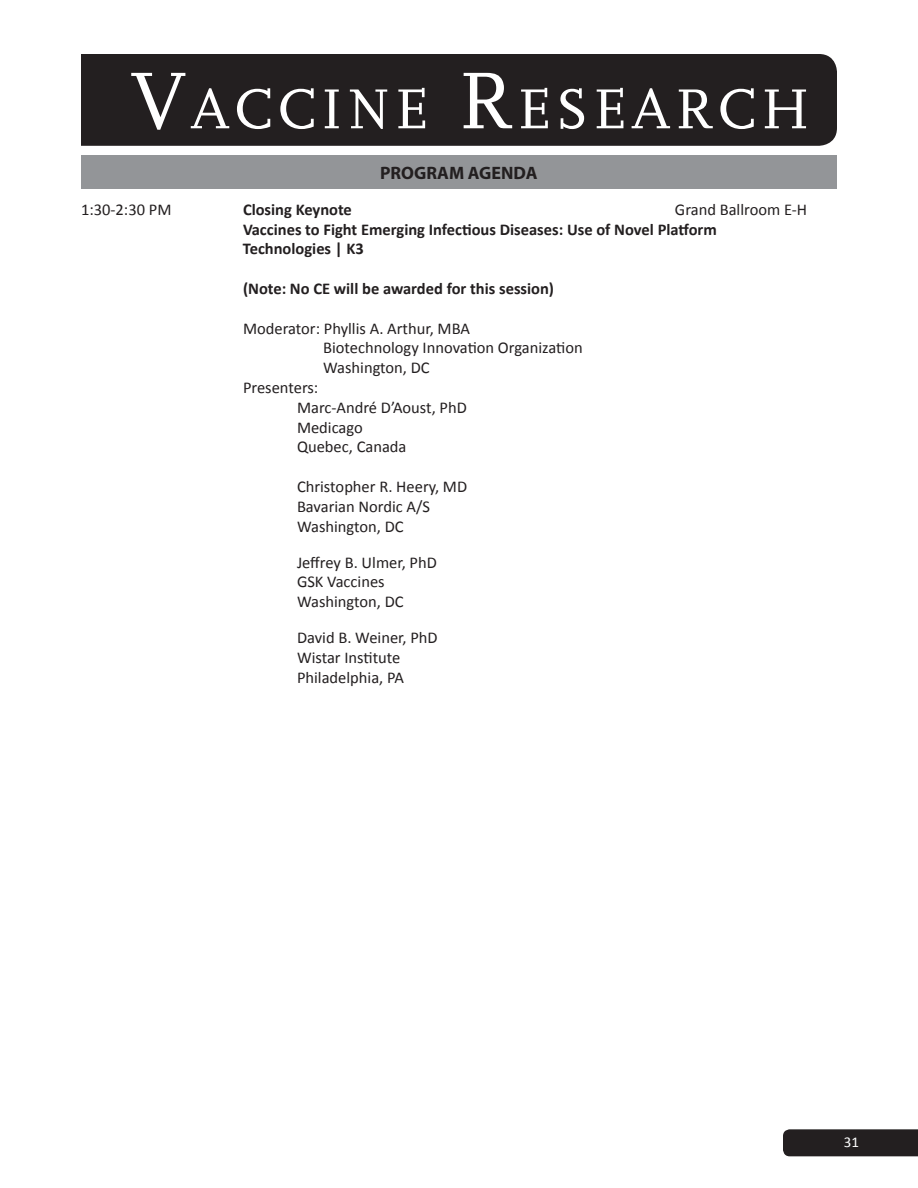
<style>
.page{position:relative;width:918px;height:1188px;background:#fff}
.page>*{position:absolute;margin:0;border:0;box-sizing:border-box;transform-origin:0 0}
.t1{font:58.8px "FF Scala Caps";letter-spacing:.07em;color:#fff}
.t2{font:700 18px "Myriad Pro";color:#231f20}
.t3{font:16.5px "Calibri";color:#231f20}
.t4{font:700 16.5px/19.8px "Calibri";color:#231f20}
.t5{font:15px "Calibri";color:#fff}
.s1{font-size:84px}
.s2{font-weight:400}
</style>
<div class="page">
<div style="left:81px;top:155px;width:756px;height:34px;background:#939598"></div>
<div style="left:783px;top:1129px;width:135px;height:27px;background:#231f20"></div>
<div style="left:81px;top:54px;width:756px;height:92px;background:#231f20"></div>
<h1 class="t1" style="left:131px;top:77px;width:681px"><span class="s1">V</span>ACCINE <span class="s1">R</span>ESEARCH</h1>
<p class="t2" style="left:380px;top:161px;width:159px">PROGRAM AGENDA</p>
<p class="t3" style="left:81px;top:199px;width:92px">1:30-2:30 PM</p>
<p class="t4" style="left:243px;top:199px;width:110px">Closing Keynote</p>
<p class="t4" style="left:243px;top:199px;width:566px;text-indent:432px"><span class="s2">Grand Ballroom E-H<br></span>Vaccines to Fight Emerging Infectious Diseases: Use of Novel Platform<br>Technologies | K3</p>
<p class="t4" style="left:243px;top:279px;width:313px">(Note: No CE will be awarded for this session)</p>
<p class="t3" style="left:243px;top:318px;width:229px">Moderator: Phyllis A. Arthur, MBA</p>
<p class="t3" style="left:323px;top:338px;width:261px">Biotechnology Innovation Organization</p>
<p class="t3" style="left:323px;top:357px;width:108px">Washington, DC</p>
<p class="t3" style="left:243px;top:377px;width:77px">Presenters:</p>
<p class="t3" style="left:297px;top:397px;width:171px">Marc-André D’Aoust, PhD</p>
<p class="t3" style="left:297px;top:417px;width:67px">Medicago</p>
<p class="t3" style="left:297px;top:437px;width:111px">Quebec, Canada</p>
<p class="t3" style="left:297px;top:476px;width:172px">Christopher R. Heery, MD</p>
<p class="t3" style="left:297px;top:496px;width:135px">Bavarian Nordic A/S</p>
<p class="t3" style="left:297px;top:516px;width:108px">Washington, DC</p>
<p class="t3" style="left:297px;top:552px;width:141px">Jeffrey B. Ulmer, PhD</p>
<p class="t3" style="left:297px;top:572px;width:89px">GSK Vaccines</p>
<p class="t3" style="left:297px;top:591px;width:108px">Washington, DC</p>
<p class="t3" style="left:297px;top:627px;width:142px">David B. Weiner, PhD</p>
<p class="t3" style="left:297px;top:647px;width:105px">Wistar Institute</p>
<p class="t3" style="left:297px;top:667px;width:109px">Philadelphia, PA</p>
<p class="t5" style="left:844px;top:1133px;width:17px">31</p>
</div>
